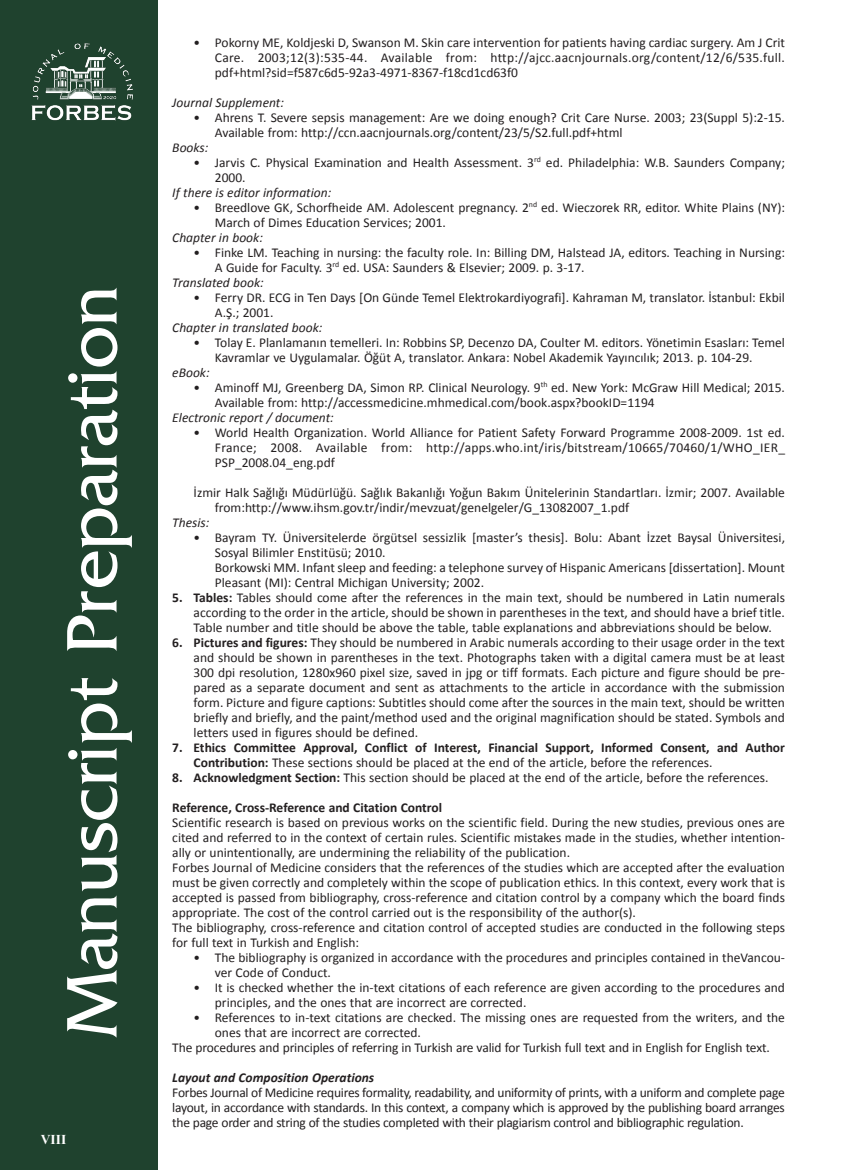
<style>
.page{position:relative;width:851px;height:1170px;background:#fff}
.page>*{position:absolute;margin:0;border:0;box-sizing:border-box;transform-origin:0 0}
.t1{font:75px "Friz Quadrata Std";color:#fff}
.t2{font:13.5px/15px "Calibri";color:#231f20}
.t3{font:700 13.5px/15px "Calibri";color:#231f20}
.t4{font:italic 13.5px "Calibri";color:#231f20}
.t5{font:italic 700 13.5px "Calibri";color:#231f20}
.t6{font:700 13.5px "Times New Roman";color:#fff}
.s1{font-weight:700}
.s2{font-weight:400}
</style>
<div class="page">
<div style="left:0;top:0;width:157px;height:1169px;background:#1f422e"></div>
<img style="left:31px;top:43px;width:102px;height:78px">
<p class="t1" style="left:50px;top:1037px;width:753px;rotate:-90deg">Manuscript Preparation</p>
<p class="t6" style="left:41px;top:1129px;width:27px">VIII</p>
<p class="t2" style="left:215px;top:34px;width:571px;text-align:justify;text-indent:-21px">• Pokorny ME, Koldjeski D, Swanson M. Skin care intervention for patients having cardiac surgery. Am J Crit Care. 2003;12(3):535-44. Available from: http://ajcc.aacnjournals.org/content/12/6/535.full. pdf+html?sid=f587c6d5-92a3-4971-8367-f18cd1cd63f0</p>
<p class="t4" style="left:172px;top:94px;width:113px">Journal Supplement:</p>
<p class="t2" style="left:215px;top:109px;width:571px;text-indent:-21px">• Ahrens T. Severe sepsis management: Are we doing enough? Crit Care Nurse. 2003; 23(Suppl 5):2-15.<br>Available from: http://ccn.aacnjournals.org/content/23/5/S2.full.pdf+html</p>
<p class="t4" style="left:172px;top:139px;width:38px">Books:</p>
<p class="t2" style="left:215px;top:154px;width:571px;text-indent:-21px">• Jarvis C. Physical Examination and Health Assessment. 3<sup>rd</sup> ed. Philadelphia: W.B. Saunders Company;<br>2000.</p>
<p class="t4" style="left:172px;top:184px;width:160px">If there is editor information:</p>
<p class="t2" style="left:215px;top:199px;width:571px;text-indent:-21px">• Breedlove GK, Schorfheide AM. Adolescent pregnancy. 2<sup>nd</sup> ed. Wieczorek RR, editor. White Plains (NY):<br>March of Dimes Education Services; 2001.</p>
<p class="t4" style="left:172px;top:229px;width:92px">Chapter in book:</p>
<p class="t2" style="left:215px;top:244px;width:571px;text-indent:-21px">• Finke LM. Teaching in nursing: the faculty role. In: Billing DM, Halstead JA, editors. Teaching in Nursing:<br>A Guide for Faculty. 3<sup>rd</sup> ed. USA: Saunders &amp; Elsevier; 2009. p. 3-17.</p>
<p class="t4" style="left:172px;top:274px;width:93px">Translated book:</p>
<p class="t2" style="left:215px;top:289px;width:571px;text-indent:-21px">• Ferry DR. ECG in Ten Days [On Günde Temel Elektrokardiyografi]. Kahraman M, translator. İstanbul: Ekbil<br>A.Ş.; 2001.</p>
<p class="t4" style="left:172px;top:319px;width:152px">Chapter in translated book:</p>
<p class="t2" style="left:215px;top:334px;width:571px;text-indent:-21px">• Tolay E. Planlamanın temelleri. In: Robbins SP, Decenzo DA, Coulter M. editors. Yönetimin Esasları: Temel<br>Kavramlar ve Uygulamalar. Öğüt A, translator. Ankara: Nobel Akademik Yayıncılık; 2013. p. 104-29.</p>
<p class="t4" style="left:172px;top:364px;width:39px">eBook:</p>
<p class="t2" style="left:215px;top:379px;width:571px;text-indent:-21px">• Aminoff MJ, Greenberg DA, Simon RP. Clinical Neurology. 9<sup>th</sup> ed. New York: McGraw Hill Medical; 2015.<br>Available from: http://accessmedicine.mhmedical.com/book.aspx?bookID=1194</p>
<p class="t4" style="left:172px;top:409px;width:163px">Electronic report / document:</p>
<p class="t2" style="left:215px;top:424px;width:571px;text-align:justify;text-indent:-21px">• World Health Organization. World Alliance for Patient Safety Forward Programme 2008-2009. 1st ed.<br>France; 2008. Available from: http://apps.who.int/iris/bitstream/10665/70460/1/WHO_IER_ PSP_2008.04_eng.pdf</p>
<p class="t2" style="left:215px;top:484px;width:571px;text-indent:-21px">İzmir Halk Sağlığı Müdürlüğü. Sağlık Bakanlığı Yoğun Bakım Ünitelerinin Standartları. İzmir; 2007. Available from:http://www.ihsm.gov.tr/indir/mevzuat/genelgeler/G_13082007_1.pdf</p>
<p class="t4" style="left:172px;top:514px;width:39px">Thesis:</p>
<p class="t2" style="left:215px;top:529px;width:571px;text-indent:-21px">• Bayram TY. Üniversitelerde örgütsel sessizlik [master’s thesis]. Bolu: Abant İzzet Baysal Üniversitesi,<br>Sosyal Bilimler Enstitüsü; 2010.</p>
<p class="t2" style="left:215px;top:559px;width:571px">Borkowski MM. Infant sleep and feeding: a telephone survey of Hispanic Americans [dissertation]. Mount<br>Pleasant (MI): Central Michigan University; 2002.</p>
<p class="t2" style="left:193px;top:589px;width:593px;text-align:justify;text-indent:-21px"><span class="s1">5. Tables:</span> Tables should come after the references in the main text, should be numbered in Latin numerals according to the order in the article, should be shown in parentheses in the text, and should have a brief title.<br>Table number and title should be above the table, table explanations and abbreviations should be below.</p>
<p class="t2" style="left:193px;top:634px;width:593px;text-align:justify;text-indent:-21px"><span class="s1">6. Pictures and figures:</span> They should be numbered in Arabic numerals according to their usage order in the text and should be shown in parentheses in the text. Photographs taken with a digital camera must be at least 300 dpi resolution, 1280x960 pixel size, saved in jpg or tiff formats. Each picture and figure should be pre&shy;pared as a separate document and sent as attachments to the article in accordance with the submission form. Picture and figure captions: Subtitles should come after the sources in the main text, should be written briefly and briefly, and the paint/method used and the original magnification should be stated. Symbols and letters used in figures should be defined.</p>
<p class="t3" style="left:193px;top:739px;width:593px;text-indent:-21px">7. Ethics Committee Approval, Conflict of Interest, Financial Support, Informed Consent, and Author<br>Contribution: <span class="s2">These sections should be placed at the end of the article, before the references.</span></p>
<p class="t2" style="left:172px;top:769px;width:597px"><span class="s1">8. Acknowledgment Section:</span> This section should be placed at the end of the article, before the references.</p>
<p class="t3" style="left:172px;top:799px;width:271px">Reference, Cross-Reference and Citation Control</p>
<p class="t2" style="left:172px;top:814px;width:614px;text-align:justify">Scientific research is based on previous works on the scientific field. During the new studies, previous ones are cited and referred to in the context of certain rules. Scientific mistakes made in the studies, whether intention&shy;ally or unintentionally, are undermining the reliability of the publication.</p>
<p class="t2" style="left:172px;top:859px;width:614px;text-align:justify">Forbes Journal of Medicine considers that the references of the studies which are accepted after the evaluation must be given correctly and completely within the scope of publication ethics. In this context, every work that is accepted is passed from bibliography, cross-reference and citation control by a company which the board finds appropriate. The cost of the control carried out is the responsibility of the author(s).</p>
<p class="t2" style="left:172px;top:919px;width:614px">The bibliography, cross-reference and citation control of accepted studies are conducted in the following steps for full text in Turkish and English:</p>
<p class="t2" style="left:215px;top:949px;width:571px;text-indent:-21px">• The bibliography is organized in accordance with the procedures and principles contained in theVancou&shy;ver Code of Conduct.</p>
<p class="t2" style="left:215px;top:979px;width:571px;text-indent:-21px">• It is checked whether the in-text citations of each reference are given according to the procedures and principles, and the ones that are incorrect are corrected.</p>
<p class="t2" style="left:215px;top:1009px;width:571px;text-indent:-21px">• References to in-text citations are checked. The missing ones are requested from the writers, and the ones that are incorrect are corrected.</p>
<p class="t2" style="left:172px;top:1039px;width:599px">The procedures and principles of referring in Turkish are valid for Turkish full text and in English for English text.</p>
<p class="t5" style="left:172px;top:1069px;width:203px">Layout and Composition Operations</p>
<p class="t2" style="left:172px;top:1084px;width:614px;text-align:justify">Forbes Journal of Medicine requires formality, readability, and uniformity of prints, with a uniform and complete page layout, in accordance with standards. In this context, a company which is approved by the publishing board arranges the page order and string of the studies completed with their plagiarism control and bibliographic regulation.</p>
</div>
